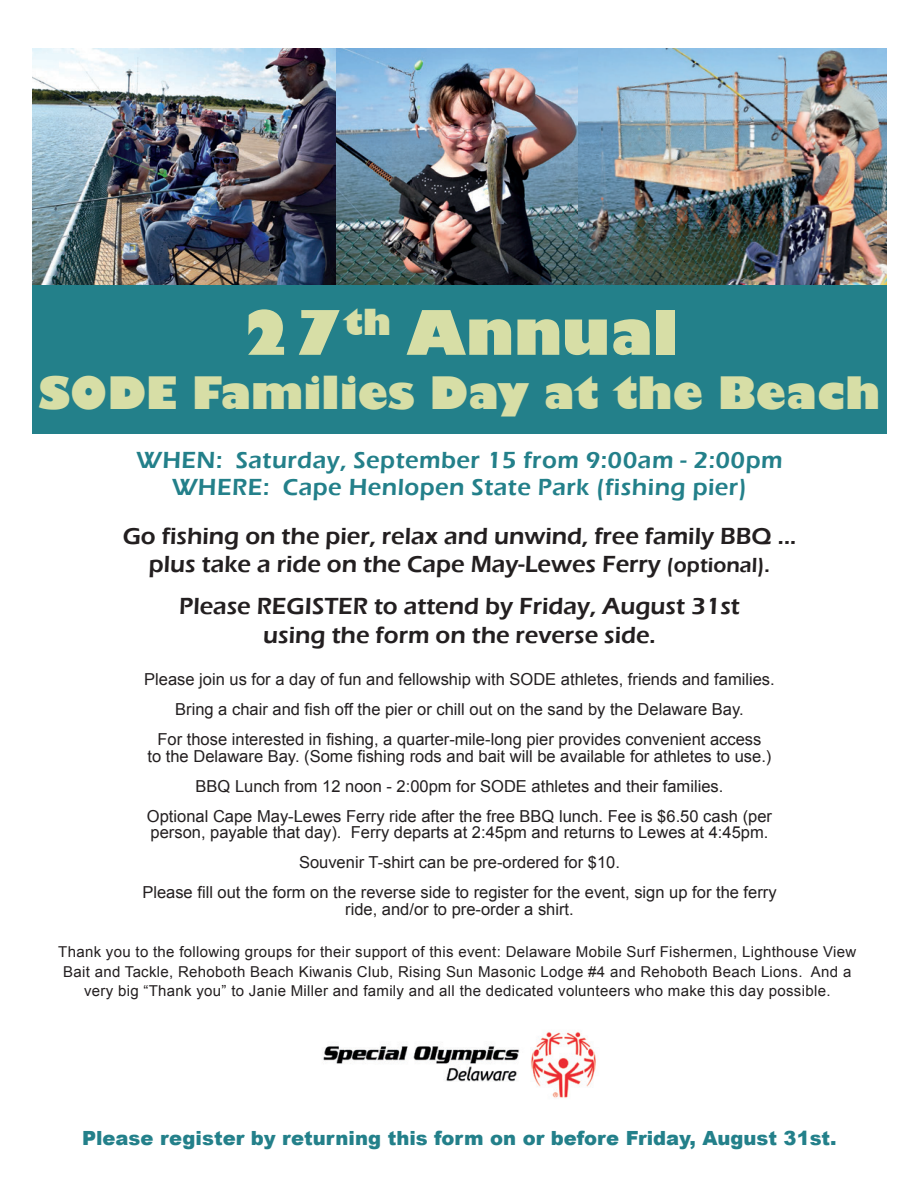
<style>
.page{position:relative;width:919px;height:1189px;background:#fff}
.page>*{position:absolute;margin:0;border:0;box-sizing:border-box;transform-origin:0 0}
.t1{font:800 60px "Gill Sans";color:#d7dea6}
.t2{font:800 43.5px "Gill Sans";color:#d7dea6}
.t3{font:600 24px/28.5px "Eras ITC";color:#231f20;text-align:center}
.t4{font:600 24px/27px "Eras ITC";letter-spacing:.02em;color:#23808a;text-align:center}
.t5{font:900 19.5px "Arial";color:#23808a}
.t6{font:16.5px/30px "Arial";color:#231f20;text-align:center}
.t7{font:15px/19.5px "Arial";letter-spacing:.02em;color:#231f20;text-align:center}
.s1{font-size:21px}
</style>
<div class="page">
<div style="left:32px;top:284px;width:854px;height:150px;background:#23808a"></div>
<img style="left:32px;top:48px;width:546px;height:236px">
<img style="left:578px;top:48px;width:308px;height:236px">
<img style="left:323px;top:1031px;width:273px;height:67px">
<h1 class="t1" style="left:241px;top:295px;width:438px">27<sup>th</sup> Annual</h1>
<h2 class="t2" style="left:38px;top:365px;width:843px">SODE Families Day at the Beach</h2>
<h3 class="t4" style="left:136px;top:447px;width:647px">WHEN: Saturday, September 15 from 9:00am - 2:00pm<br>WHERE: Cape Henlopen State Park (fishing pier)</h3>
<h3 class="t3" style="left:123px;top:521px;width:675px">Go fishing on the pier, relax and unwind, free family BBQ ... plus take a ride on the Cape May-Lewes Ferry <span class="s1">(optional).</span></h3>
<h3 class="t3" style="left:179px;top:592px;width:562px">Please REGISTER to attend by Friday, August 31st using the form on the reverse side.</h3>
<p class="t6" style="left:144px;top:664px;width:632px">Please join us for a day of fun and fellowship with SODE athletes, friends and families.<br>Bring a chair and fish off the pier or chill out on the sand by the Delaware Bay.<br>For those interested in fishing, a quarter-mile-long pier provides convenient access</p>
<p class="t6" style="left:147px;top:740px;width:626px">to the Delaware Bay. (Some fishing rods and bait will be available for athletes to use.)<br>BBQ Lunch from 12 noon - 2:00pm for SODE athletes and their families.<br>Optional Cape May-Lewes Ferry ride after the free BBQ lunch. Fee is $6.50 cash (per</p>
<p class="t6" style="left:142px;top:817px;width:635px">person, payable that day). Ferry departs at 2:45pm and returns to Lewes at 4:45pm.<br>Souvenir T-shirt can be pre-ordered for $10.<br>Please fill out the form on the reverse side to register for the event, sign up for the ferry</p>
<p class="t6" style="left:345px;top:893px;width:230px">ride, and/or to pre-order a shirt.</p>
<p class="t7" style="left:58px;top:942px;width:799px">Thank you to the following groups for their support of this event: Delaware Mobile Surf Fishermen, Lighthouse View<br>Bait and Tackle, Rehoboth Beach Kiwanis Club, Rising Sun Masonic Lodge #4 and Rehoboth Beach Lions. And a very big “Thank you” to Janie Miller and family and all the dedicated volunteers who make this day possible.</p>
<p class="t5" style="left:82px;top:1123px;width:756px">Please register by returning this form on or before Friday, August 31st.</p>
</div>
